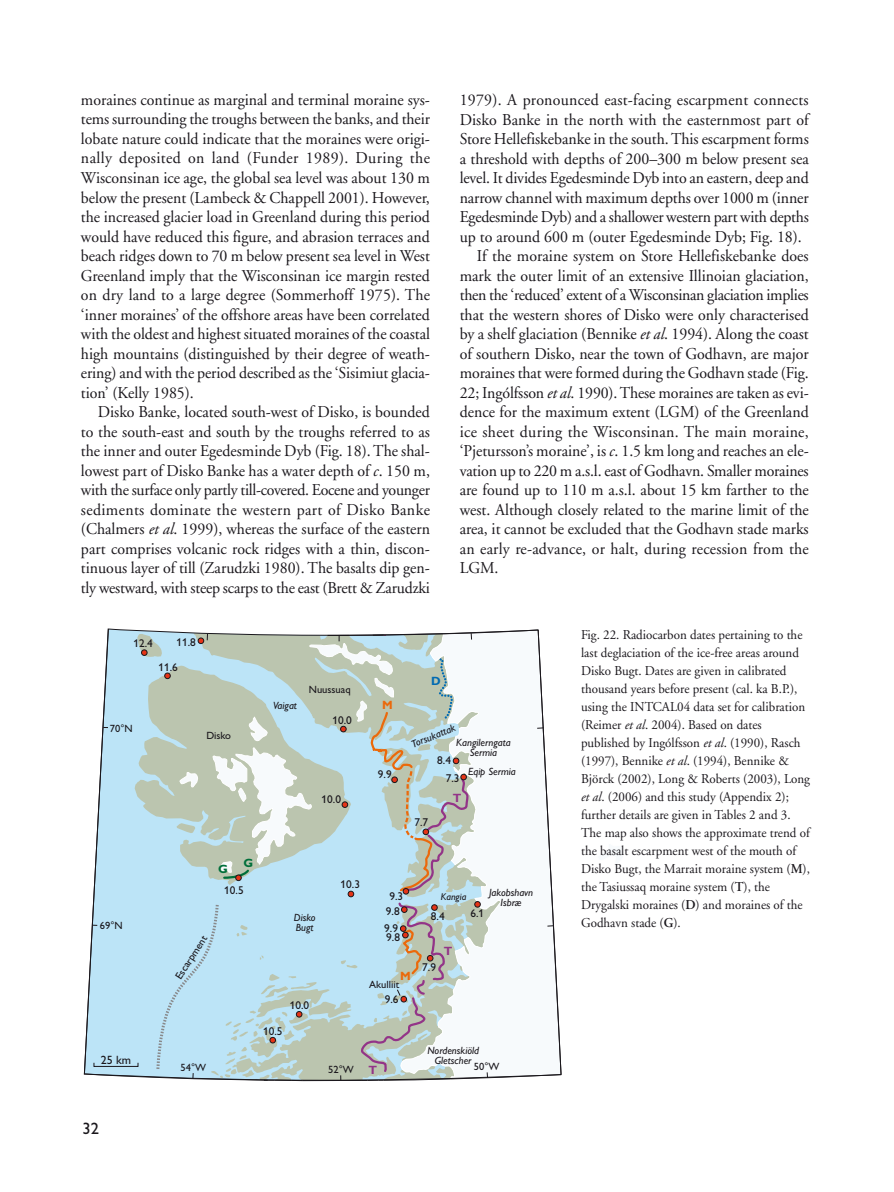
<style>
.page{position:relative;width:894px;height:1192px;background:#fff}
.page>*{position:absolute;margin:0;border:0;box-sizing:border-box;transform-origin:0 0}
.t1{font:16.5px/19.5px "Adobe Garamond";color:#1a171c;text-align:justify;scale:.96 1}
.t2{font:16.5px "Adobe Garamond";letter-spacing:-.02em;color:#1a171c;scale:.96 1}
.t3{font:16.5px "Gill Alt One";color:#1a171c}
.t4{font:13.5px/18px "Adobe Garamond";color:#1a171c;scale:.96 1}
.t5{font:12px "Gill Alt One";color:#1a171c}
.t6{font:700 12px "Gill Alt One";color:#933488}
.t7{font:700 12px "Gill Alt One";color:#006f3a}
.t8{font:700 12px "Gill Alt One";color:#eb690b}
.t9{font:700 12px "Gill Alt One";color:#006ab2}
.t10{font:11.25px "Gill Alt One";color:#1a171c}
.t11{font:italic 10.5px/10.5px "Gill Alt One";color:#1a171c;text-align:center}
.t12{font:10.5px "Gill Alt One";color:#1a171c}
.t13{font:italic 9.9px "Gill Alt One";color:#1a171c}
.s1{font-style:italic}
.s2{font-weight:600}
</style>
<div class="page">
<svg style="left:84px;top:629px;width:477px;height:451px"></svg>
<p class="t1" style="left:81px;top:91px;width:365px">moraines continue as marginal and terminal moraine sys&shy;tems surrounding the troughs between the banks, and their lobate nature could indicate that the moraines were origi&shy;nally deposited on land (Funder 1989). During the Wisconsinan ice age, the global sea level was about 130 m below the present (Lambeck &amp; Chappell 2001). However, the increased glacier load in Greenland during this period would have reduced this figure, and abrasion terraces and beach ridges down to 70 m below present sea level in West Greenland imply that the Wisconsinan ice margin rested on dry land to a large degree (Sommerhoff 1975). The ‘inner moraines’ of the offshore areas have been correlated with the oldest and highest situated moraines of the coastal high mountains (distinguished by their degree of weath&shy;ering) and with the period described as the ‘Sisimiut glacia&shy;tion’ (Kelly 1985).</p>
<p class="t1" style="left:81px;top:403px;width:365px;text-indent:17px">Disko Banke, located south-west of Disko, is bounded to the south-east and south by the troughs referred to as the inner and outer Egedesminde Dyb (Fig. 18). The shal&shy;lowest part of Disko Banke has a water depth of <span class="s1">c</span>. 150 m, with the surface only partly till-covered. Eocene and younger sediments dominate the western part of Disko Banke (Chalmers <span class="s1">et al</span>. 1999), whereas the surface of the eastern part comprises volcanic rock ridges with a thin, discon&shy;tinuous layer of till (Zarudzki 1980). The basalts dip gen&shy;tly westward, with steep scarps to the east (Brett &amp; Zarudzki</p>
<p class="t1" style="left:459px;top:92px;width:365px">1979). A pronounced east-facing escarpment connects</p>
<p class="t1" style="left:459px;top:111px;width:365px">Disko Banke in the north with the easternmost part of</p>
<p class="t1" style="left:459px;top:131px;width:365px">Store Hellefiskebanke in the south. This escarpment forms</p>
<p class="t1" style="left:459px;top:150px;width:365px">a threshold with depths of 200–300 m below present sea</p>
<p class="t1" style="left:459px;top:170px;width:365px">level. It divides Egedesminde Dyb into an eastern, deep and</p>
<p class="t1" style="left:459px;top:189px;width:365px">narrow channel with maximum depths over 1000 m (inner</p>
<p class="t2" style="left:459px;top:210px;width:365px">Egedesminde Dyb) and a shallower western part with depths</p>
<p class="t1" style="left:459px;top:228px;width:358px">up to around 600 m (outer Egedesminde Dyb; Fig. 18).</p>
<p class="t1" style="left:476px;top:248px;width:347px">If the moraine system on Store Hellefiskebanke does</p>
<p class="t1" style="left:459px;top:267px;width:365px">mark the outer limit of an extensive Illinoian glaciation,</p>
<p class="t2" style="left:459px;top:288px;width:365px">then the ‘reduced’ extent of a Wisconsinan glaciation implies</p>
<p class="t1" style="left:459px;top:306px;width:365px">that the western shores of Disko were only characterised</p>
<p class="t1" style="left:459px;top:326px;width:365px">by a shelf glaciation (Bennike <span class="s1">et al</span>. 1994). Along the coast</p>
<p class="t1" style="left:459px;top:345px;width:365px">of southern Disko, near the town of Godhavn, are major</p>
<p class="t1" style="left:459px;top:365px;width:365px">moraines that were formed during the Godhavn stade (Fig.</p>
<p class="t1" style="left:459px;top:384px;width:365px">22; Ingólfsson <span class="s1">et al</span>. 1990). These moraines are taken as evi-</p>
<p class="t1" style="left:459px;top:404px;width:365px">dence for the maximum extent (LGM) of the Greenland</p>
<p class="t1" style="left:459px;top:423px;width:365px">ice sheet during the Wisconsinan. The main moraine,</p>
<p class="t1" style="left:459px;top:443px;width:365px">‘Pjetursson’s moraine’, is <span class="s1">c</span>. 1.5 km long and reaches an ele-</p>
<p class="t1" style="left:459px;top:462px;width:365px">vation up to 220 m a.s.l. east of Godhavn. Smaller moraines</p>
<p class="t1" style="left:459px;top:482px;width:365px">are found up to 110 m a.s.l. about 15 km farther to the</p>
<p class="t1" style="left:459px;top:501px;width:365px">west. Although closely related to the marine limit of the</p>
<p class="t1" style="left:459px;top:521px;width:365px">area, it cannot be excluded that the Godhavn stade marks</p>
<p class="t1" style="left:459px;top:540px;width:365px">an early re-advance, or halt, during recession from the</p>
<p class="t1" style="left:459px;top:560px;width:42px">LGM.</p>
<p class="t10" style="left:133px;top:639px;width:21px">12.4</p>
<p class="t10" style="left:176px;top:637px;width:21px">11.8</p>
<p class="t10" style="left:158px;top:662px;width:21px">11.6</p>
<p class="t12" style="left:110px;top:724px;width:24px">70°N</p>
<p class="t12" style="left:206px;top:731px;width:26px">Disko</p>
<p class="t11" style="left:273px;top:701px;width:25px">Vaigat</p>
<p class="t12" style="left:308px;top:685px;width:43px">Nuussuaq</p>
<p class="t10" style="left:332px;top:716px;width:21px">10.0</p>
<p class="t10" style="left:321px;top:794px;width:21px">10.0</p>
<p class="t8" style="left:382px;top:700px;width:12px">M</p>
<p class="t10" style="left:378px;top:770px;width:15px">9.9</p>
<p class="t9" style="left:431px;top:677px;width:11px">D</p>
<p class="t11" style="left:410px;top:740px;width:48px;rotate:-22deg">Torsukattak</p>
<p class="t11" style="left:456px;top:737px;width:56px">Kangilerngata<br>Sermia</p>
<p class="t10" style="left:437px;top:756px;width:15px">8.4</p>
<p class="t10" style="left:445px;top:774px;width:15px">7.3</p>
<p class="t11" style="left:468px;top:767px;width:49px">Eqip Sermia</p>
<p class="t10" style="left:414px;top:818px;width:15px">7.7</p>
<p class="t6" style="left:452px;top:793px;width:10px">T</p>
<p class="t12" style="left:100px;top:922px;width:24px">69°N</p>
<p class="t7" style="left:218px;top:864px;width:11px">G</p>
<p class="t7" style="left:243px;top:858px;width:11px">G</p>
<p class="t10" style="left:224px;top:885px;width:21px">10.5</p>
<p class="t12" style="left:174px;top:976px;width:51px;rotate:-57deg">Escarpment</p>
<p class="t11" style="left:294px;top:913px;width:23px;line-height:9.9px;text-align:left">Disko<br>Bugt</p>
<p class="t10" style="left:263px;top:1026px;width:21px">10.5</p>
<p class="t10" style="left:289px;top:1001px;width:21px">10.0</p>
<p class="t10" style="left:340px;top:880px;width:21px">10.3</p>
<p class="t10" style="left:389px;top:892px;width:15px">9.3</p>
<p class="t10" style="left:386px;top:907px;width:15px">9.8</p>
<p class="t10" style="left:384px;top:924px;width:15px">9.9</p>
<p class="t10" style="left:386px;top:933px;width:15px">9.8</p>
<p class="t8" style="left:400px;top:971px;width:12px">M</p>
<p class="t12" style="left:369px;top:980px;width:31px">Akulliit</p>
<p class="t10" style="left:384px;top:994px;width:15px">9.6</p>
<p class="t13" style="left:440px;top:893px;width:27px">Kangia</p>
<p class="t11" style="left:489px;top:887px;width:45px">Jakobshavn<br>Isbræ</p>
<p class="t10" style="left:430px;top:912px;width:15px">8.4</p>
<p class="t10" style="left:470px;top:909px;width:15px">6.1</p>
<p class="t10" style="left:422px;top:962px;width:15px">7.9</p>
<p class="t6" style="left:443px;top:946px;width:10px">T</p>
<p class="t5" style="left:101px;top:1055px;width:32px">25 km</p>
<p class="t3" style="left:82px;top:1122px;width:18px">32</p>
<p class="t12" style="left:180px;top:1063px;width:27px">54°W</p>
<p class="t6" style="left:368px;top:1065px;width:10px">T</p>
<p class="t12" style="left:328px;top:1066px;width:27px">52°W</p>
<p class="t11" style="left:427px;top:1045px;width:53px">Nordenskiöld<br>Gletscher</p>
<p class="t12" style="left:473px;top:1062px;width:27px">50°W</p>
<p class="t4" style="left:580px;top:626px;width:240px">Fig. 22. Radiocarbon dates pertaining to the last deglaciation of the ice-free areas around Disko Bugt. Dates are given in calibrated thousand years before present (cal. ka B.P.), using the INTCAL04 data set for calibration (Reimer <span class="s1">et al</span>. 2004). Based on dates published by Ingólfsson <span class="s1">et al</span>. (1990), Rasch (1997), Bennike <span class="s1">et al</span>. (1994), Bennike &amp; Björck (2002), Long &amp; Roberts (2003), Long <span class="s1">et al</span>. (2006) and this study (Appendix 2); further details are given in Tables 2 and 3.<br>The map also shows the approximate trend of the basalt escarpment west of the mouth of Disko Bugt, the Marrait moraine system (<span class="s2">M</span>), the Tasiussaq moraine system (<span class="s2">T</span>), the Drygalski moraines (<span class="s2">D</span>) and moraines of the Godhavn stade (<span class="s2">G</span>).</p>
</div>
